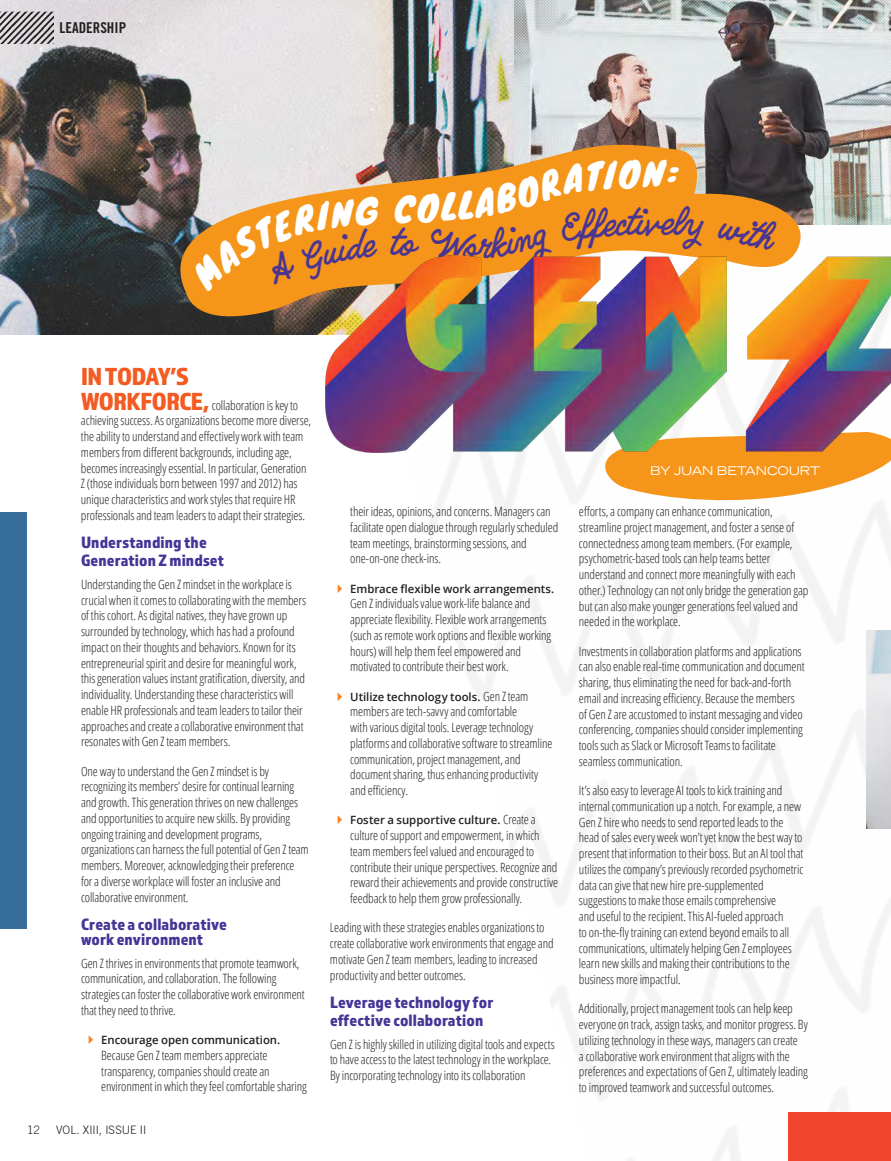
<style>
.page{position:relative;width:891px;height:1161px;background:#fff}
.page>*{position:absolute;margin:0;border:0;box-sizing:border-box;transform-origin:0 0}
.t1{font:31.05px "Quimby Gubernatorial";color:#4b3593}
.t2{font:25.65px "Almaq Refined";letter-spacing:-.025em;color:#f35b22}
.t3{font:17.1px/18px "Almaq Refined";letter-spacing:.005em;color:#453597}
.t4{font:15px "Trade Gothic LT Std Bd Cn 20";color:#231f20}
.t5{font:300 condensed 12.9px/15.8px "Open Sans";letter-spacing:-.01em;color:#231f20}
.t6{font:expanded 12px "Trade Gothic LT Std";letter-spacing:-.015em;color:#fff}
.t7{font:300 11.7px "Trade Gothic LT Std";color:#231f20}
.t8{font:600 11.4px "Open Sans";letter-spacing:-.005em;color:#231f20}
.s1{font-family:"Almaq Refined";font-weight:400;font-stretch:normal;font-size:25.65px;color:#f35b22}
.s2{font-weight:300;font-stretch:condensed;font-size:12.9px}
</style>
<div class="page">
<img style="left:428px;top:224px;width:463px;height:937px">
<img style="left:0;top:0;width:515px;height:334px">
<img style="left:515px;top:0;width:376px;height:224px">
<img style="left:867px;top:631px;width:24px;height:197px">
<img style="left:136px;top:138px;width:678px;height:183px">
<svg style="left:572px;top:453px;width:319px;height:54px"></svg>
<img style="left:325px;top:255px;width:566px;height:198px">
<div style="left:788px;top:1112px;width:103px;height:49px;background:#f1452e"></div>
<div style="left:0;top:512px;width:27px;height:416px;background:#386e9b"></div>
<img style="left:0;top:12px;width:54px;height:32px">
<svg style="left:188px;top:196px;width:192px;height:96px;background:#ec992f"></svg>
<svg style="left:390px;top:159px;width:314px;height:103px;background:#ea9427"></svg>
<div style="left:717px;top:218px;width:61px;height:33px;background:#f5961b"></div>
<p class="t4" style="left:60px;top:19px;width:68px">LEADERSHIP</p>
<h1 class="t1" style="left:643px;top:205px;width:18px">v</h1>
<h2 class="t2" style="left:81px;top:361px;width:110px">IN TODAY’S</h2>
<p class="t5" style="left:81px;top:397px;width:232px"><span class="s1">WORKFORCE,</span> collaboration is key to achieving success. As organizations become more diverse, the ability to understand and effectively work with team members from different backgrounds, including age, becomes increasingly essential. In particular, Generation Z (those individuals born between 1997 and 2012) has unique characteristics and work styles that require HR professionals and team leaders to adapt their strategies.</p>
<h3 class="t3" style="left:81px;top:533px;width:145px">Understanding the<br>Generation Z mindset</h3>
<p class="t5" style="left:81px;top:576px;width:227px">Understanding the Gen Z mindset in the workplace is crucial when it comes to collaborating with the members of this cohort. As digital natives, they have grown up surrounded by technology, which has had a profound impact on their thoughts and behaviors. Known for its entrepreneurial spirit and desire for meaningful work, this generation values instant gratification, diversity, and individuality. Understanding these characteristics will enable HR professionals and team leaders to tailor their approaches and create a collaborative environment that resonates with Gen Z team members.</p>
<p class="t5" style="left:81px;top:763px;width:229px">One way to understand the Gen Z mindset is by recognizing its members’ desire for continual learning and growth. This generation thrives on new challenges and opportunities to acquire new skills. By providing ongoing training and development programs, organizations can harness the full potential of Gen Z team members. Moreover, acknowledging their preference for a diverse workplace will foster an inclusive and collaborative environment.</p>
<h3 class="t3" style="left:81px;top:916px;width:147px;line-height:15px">Create a collaborative work environment</h3>
<p class="t5" style="left:81px;top:955px;width:225px">Gen Z thrives in environments that promote teamwork, communication, and collaboration. The following strategies can foster the collaborative work environment that they need to thrive.</p>
<p class="t8" style="left:101px;top:1032px;width:181px">Encourage open communication.</p>
<p class="t5" style="left:101px;top:1047px;width:207px">Because Gen Z team members appreciate transparency, companies should create an environment in which they feel comfortable sharing</p>
<p class="t7" style="left:27px;top:1123px;width:14px">12</p>
<p class="t7" style="left:56px;top:1123px;width:92px">VOL. XIII, ISSUE II</p>
<p class="t5" style="left:350px;top:503px;width:210px">their ideas, opinions, and concerns. Managers can facilitate open dialogue through regularly scheduled team meetings, brainstorming sessions, and one-on-one check-ins.</p>
<p class="t8" style="left:350px;top:581px;width:206px">Embrace flexible work arrangements.</p>
<p class="t5" style="left:350px;top:595px;width:202px">Gen Z individuals value work-life balance and appreciate flexibility. Flexible work arrangements (such as remote work options and flexible working hours) will help them feel empowered and motivated to contribute their best work.</p>
<p class="t8" style="left:350px;top:689px;width:180px">Utilize technology tools. <span class="s2">Gen Z team</span></p>
<p class="t5" style="left:350px;top:703px;width:204px">members are tech-savvy and comfortable<br>with various digital tools. Leverage technology platforms and collaborative software to streamline communication, project management, and document sharing, thus enhancing productivity and efficiency.</p>
<p class="t8" style="left:350px;top:812px;width:187px">Foster a supportive culture. <span class="s2">Create a</span></p>
<p class="t5" style="left:350px;top:827px;width:209px">culture of support and empowerment, in which team members feel valued and encouraged to contribute their unique perspectives. Recognize and reward their achievements and provide constructive feedback to help them grow professionally.</p>
<p class="t5" style="left:330px;top:919px;width:225px">Leading with these strategies enables organizations to create collaborative work environments that engage and motivate Gen Z team members, leading to increased productivity and better outcomes.</p>
<h3 class="t3" style="left:330px;top:993px;width:165px">Leverage technology for effective collaboration</h3>
<p class="t5" style="left:330px;top:1036px;width:226px">Gen Z is highly skilled in utilizing digital tools and expects to have access to the latest technology in the workplace.<br>By incorporating technology into its collaboration</p>
<p class="t6" style="left:650px;top:463px;width:172px">BY JUAN BETANCOURT</p>
<p class="t5" style="left:579px;top:503px;width:231px">efforts, a company can enhance communication, streamline project management, and foster a sense of connectedness among team members. (For example, psychometric-based tools can help teams better understand and connect more meaningfully with each other.) Technology can not only bridge the generation gap but can also make younger generations feel valued and needed in the workplace.</p>
<p class="t5" style="left:579px;top:643px;width:227px">Investments in collaboration platforms and applications can also enable real-time communication and document sharing, thus eliminating the need for back-and-forth email and increasing efficiency. Because the members of Gen Z are accustomed to instant messaging and video conferencing, companies should consider implementing tools such as Slack or Microsoft Teams to facilitate seamless communication.</p>
<p class="t5" style="left:579px;top:782px;width:226px">It’s also easy to leverage AI tools to kick training and internal communication up a notch. For example, a new Gen Z hire who needs to send reported leads to the head of sales every week won’t yet know the best way to present that information to their boss. But an AI tool that utilizes the company’s previously recorded psychometric data can give that new hire pre-supplemented suggestions to make those emails comprehensive<br>and useful to the recipient. This AI-fueled approach<br>to on-the-fly training can extend beyond emails to all communications, ultimately helping Gen Z employees learn new skills and making their contributions to the business more impactful.</p>
<p class="t5" style="left:579px;top:1000px;width:230px">Additionally, project management tools can help keep everyone on track, assign tasks, and monitor progress. By utilizing technology in these ways, managers can create<br>a collaborative work environment that aligns with the preferences and expectations of Gen Z, ultimately leading to improved teamwork and successful outcomes.</p>
</div>
